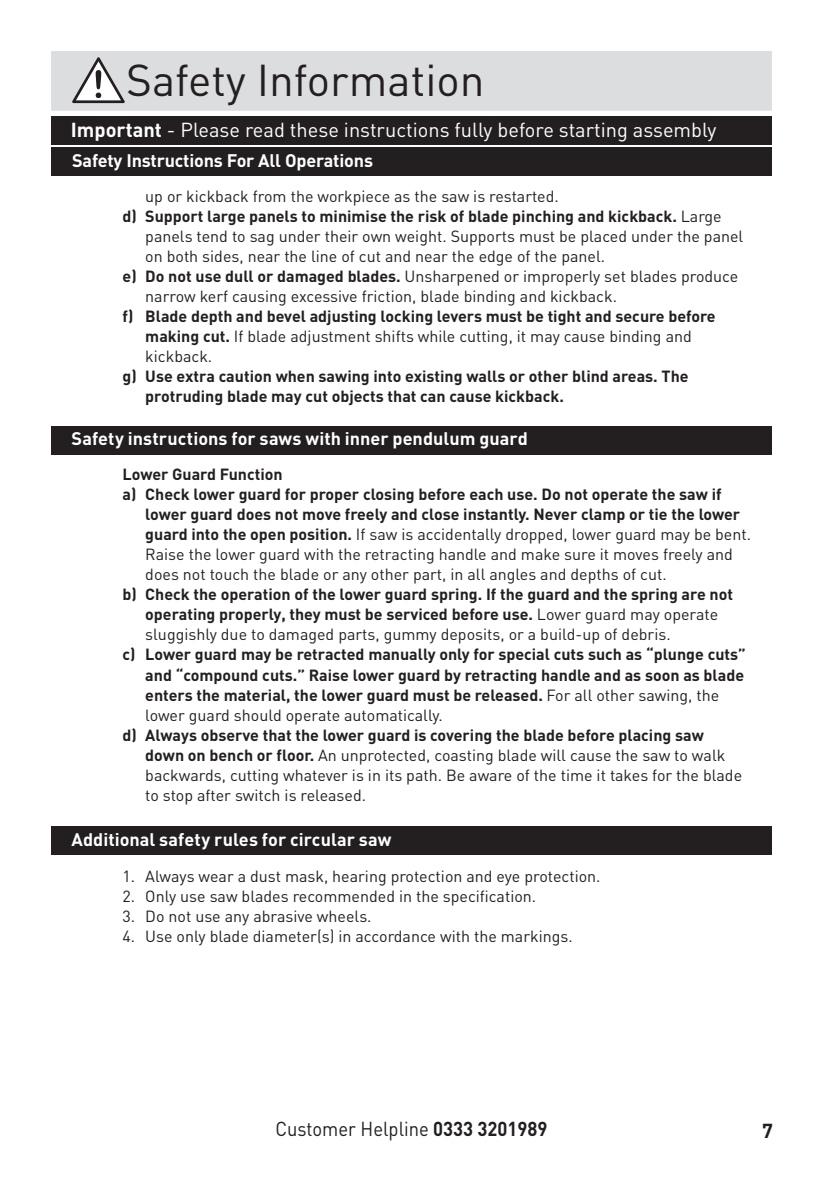
<style>
.page{position:relative;width:823px;height:1191px;background:#fff}
.page>*{position:absolute;margin:0;border:0;box-sizing:border-box;transform-origin:0 0}
.t1{font:44px "DIN";color:#231f20}
.t2{font:20px "DIN";color:#fff}
.t3{font:20px "DIN";color:#231f20;scale:.92 1}
.t4{font:700 20px "DIN";color:#231f20}
.t5{font:700 18px "DIN";color:#fff}
.t6{font:700 16px/20px "DIN";color:#231f20}
.t7{font:16px/20px "DIN";color:#231f20}
.s1{font-weight:700}
.s2{font-weight:400}
</style>
<div class="page">
<div style="left:51px;top:51px;width:720px;height:60px;background:#dcdddf"></div>
<div style="left:51px;top:116px;width:720px;height:29px;background:#231f20"></div>
<div style="left:51px;top:147px;width:720px;height:29px;background:#231f20"></div>
<svg style="left:72px;top:57px;width:53px;height:46px"></svg>
<div style="left:51px;top:426px;width:720px;height:28px;background:#231f20"></div>
<div style="left:51px;top:826px;width:720px;height:28px;background:#231f20"></div>
<h1 class="t1" style="left:126px;top:52px;width:360px">Safety Information</h1>
<p class="t2" style="left:71px;top:118px;width:646px"><span class="s1">Important</span> - Please read these instructions fully before starting assembly</p>
<p class="t5" style="left:72px;top:148px;width:302px">Safety Instructions For All Operations</p>
<p class="t7" style="left:145px;top:186px;width:415px">up or kickback from the workpiece as the saw is restarted.</p>
<p class="t6" style="left:122px;top:205px;width:600px">d) Support large panels to minimise the risk of blade pinching and kickback. <span class="s2">Large</span></p>
<p class="t7" style="left:145px;top:226px;width:599px">panels tend to sag under their own weight. Supports must be placed under the panel</p>
<p class="t7" style="left:145px;top:246px;width:461px">on both sides, near the line of cut and near the edge of the panel.</p>
<p class="t7" style="left:122px;top:266px;width:617px"><span class="s1">e) Do not use dull or damaged blades.</span> Unsharpened or improperly set blades produce</p>
<p class="t7" style="left:145px;top:286px;width:473px">narrow kerf causing excessive friction, blade binding and kickback.</p>
<p class="t6" style="left:145px;top:305px;width:571px;text-indent:-23px">f) Blade depth and bevel adjusting locking levers must be tight and secure before making cut. <span class="s2">If blade adjustment shifts while cutting, it may cause binding and kickback.</span></p>
<p class="t6" style="left:145px;top:365px;width:544px;text-indent:-23px">g) Use extra caution when sawing into existing walls or other blind areas. The protruding blade may cut objects that can cause kickback.</p>
<p class="t5" style="left:71px;top:427px;width:457px">Safety instructions for saws with inner pendulum guard</p>
<p class="t6" style="left:122px;top:464px;width:161px">Lower Guard Function</p>
<p class="t6" style="left:122px;top:484px;width:600px">a) Check lower guard for proper closing before each use. Do not operate the saw if</p>
<p class="t6" style="left:145px;top:504px;width:596px">lower guard does not move freely and close instantly. Never clamp or tie the lower</p>
<p class="t7" style="left:145px;top:524px;width:607px"><span class="s1">guard into the open position.</span> If saw is accidentally dropped, lower guard may be bent.</p>
<p class="t7" style="left:145px;top:544px;width:588px">Raise the lower guard with the retracting handle and make sure it moves freely and</p>
<p class="t7" style="left:145px;top:564px;width:522px">does not touch the blade or any other part, in all angles and depths of cut.</p>
<p class="t6" style="left:145px;top:584px;width:589px;text-indent:-23px">b) Check the operation of the lower guard spring. If the guard and the spring are not operating properly, they must be serviced before use. <span class="s2">Lower guard may operate sluggishly due to damaged parts, gummy deposits, or a build-up of debris.</span></p>
<p class="t6" style="left:145px;top:644px;width:601px;text-indent:-23px">c) Lower guard may be retracted manually only for special cuts such as “plunge cuts” and “compound cuts.” Raise lower guard by retracting handle and as soon as blade enters the material, the lower guard must be released. <span class="s2">For all other sawing, the lower guard should operate automatically.</span></p>
<p class="t7" style="left:145px;top:724px;width:598px;text-indent:-23px"><span class="s1">d) Always observe that the lower guard is covering the blade before placing saw down on bench or floor.</span> An unprotected, coasting blade will cause the saw to walk backwards, cutting whatever is in its path. Be aware of the time it takes for the blade to stop after switch is released.</p>
<p class="t5" style="left:71px;top:827px;width:321px">Additional safety rules for circular saw</p>
<p class="t7" style="left:122px;top:866px;width:479px">1. Always wear a dust mask, hearing protection and eye protection.</p>
<p class="t7" style="left:122px;top:886px;width:415px">2. Only use saw blades recommended in the specification.</p>
<p class="t7" style="left:122px;top:906px;width:250px">3. Do not use any abrasive wheels.</p>
<p class="t7" style="left:122px;top:926px;width:451px">4. Use only blade diameter(s) in accordance with the markings.</p>
<p class="t3" style="left:275px;top:1116px;width:297px">Customer Helpline <span class="s1">0333 3201989</span></p>
<p class="t4" style="left:761px;top:1118px;width:12px">7</p>
</div>
